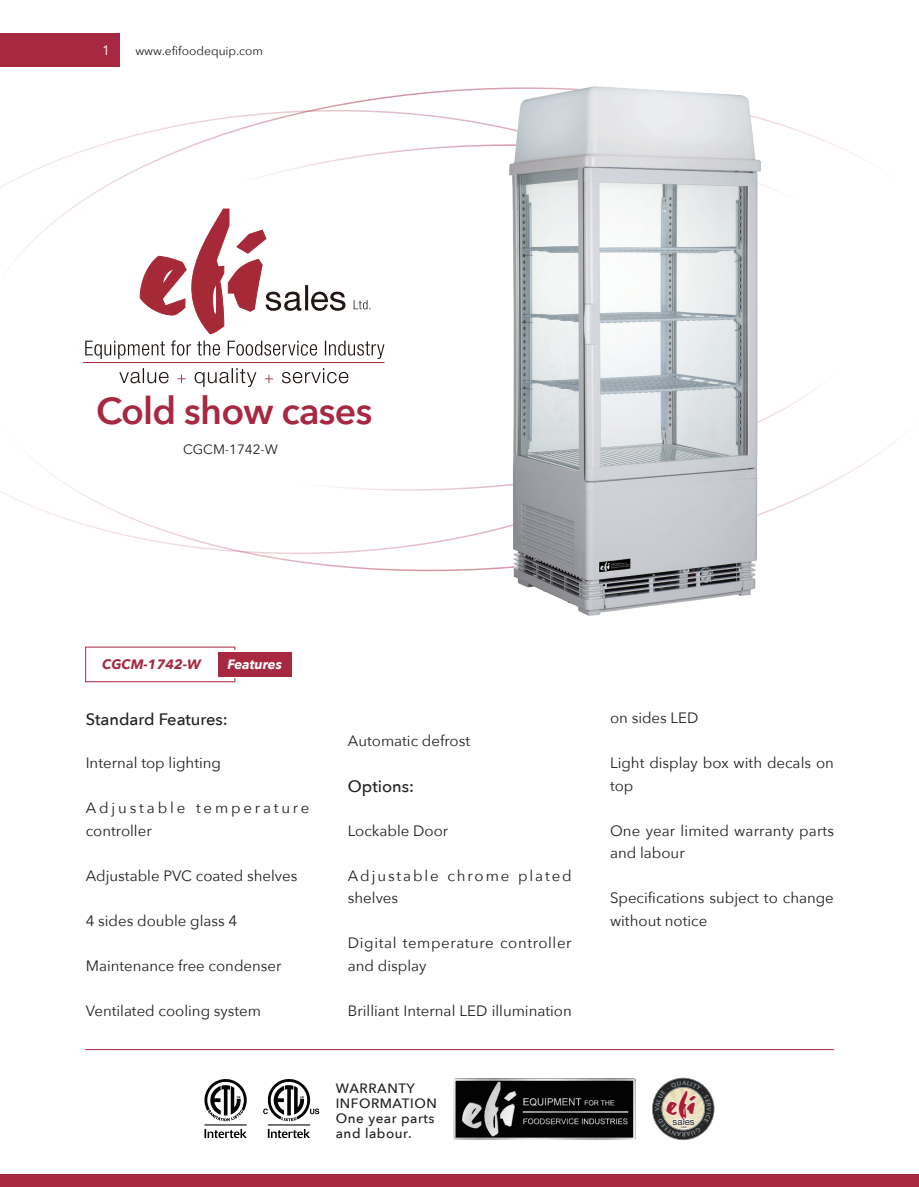
<style>
.page{position:relative;width:919px;height:1187px;background:#fff}
.page>*{position:absolute;margin:0;border:0;box-sizing:border-box;transform-origin:0 0}
.t1{font:600 37.5px "Avenir Next";letter-spacing:-.02em;color:#a72941}
.t2{font:31.95px "Choc ICG";color:#aa1c36}
.t3{font:500 16.5px "Avenir Next";color:#231f20}
.t4{font:15px/22.5px "Avenir Next";color:#231f20}
.t5{font:15px/22.5px "Avenir Next";letter-spacing:.04em;color:#231f20}
.t6{font:15px/22.5px "Avenir Next";letter-spacing:.19em;color:#231f20}
.t7{font:15px/22.5px "Avenir Next";letter-spacing:.125em;color:#231f20}
.t8{font:500 13.5px/15px "Avenir Next";letter-spacing:.04em;color:#231f20}
.t9{font:italic 700 13.5px "Avenir Next";color:#a72941}
.t10{font:13.5px "Avenir Next";color:#231f20}
.t11{font:italic 700 13.5px "Avenir Next";letter-spacing:-.005em;color:#fff}
.t12{font:13.5px "Avenir Next";color:#fff}
.t13{font:12px "Avenir Next";color:#231f20}
.t14{font:9.6px "Helvetica Neue";letter-spacing:.01em;color:#231f20}
.t15{font:500 3px "Helvetica Neue";color:#231f20}
</style>
<div class="page">
<svg style="left:0;top:87px;width:893px;height:485px"></svg>
<svg style="left:282px;top:368px;width:66px;height:15px"></svg>
<svg style="left:265px;top:374px;width:8px;height:9px"></svg>
<svg style="left:194px;top:368px;width:62px;height:19px"></svg>
<svg style="left:177px;top:374px;width:9px;height:9px"></svg>
<svg style="left:119px;top:368px;width:50px;height:15px"></svg>
<hr style="left:83px;top:362px;width:301px;height:1px;background:#a62938">
<svg style="left:353px;top:300px;width:17px;height:9px"></svg>
<svg style="left:85px;top:340px;width:299px;height:19px"></svg>
<svg style="left:140px;top:209px;width:205px;height:125px"></svg>
<div style="left:85px;top:646px;width:150px;height:36px;border:1px solid #a72941"></div>
<div style="left:87px;top:650px;width:162px;height:27px;background:#fff"></div>
<div style="left:218px;top:652px;width:74px;height:24px;background:#a72941"></div>
<div style="left:0;top:1174px;width:918px;height:12px;background:#a72941"></div>
<hr style="left:85px;top:1049px;width:748px;height:1px;background:#a72941">
<div style="left:0;top:33px;width:119px;height:34px;background:#a72941"></div>
<img style="left:453px;top:1078px;width:182px;height:61px">
<svg style="left:268px;top:1129px;width:42px;height:8px"></svg>
<svg style="left:263px;top:1079px;width:56px;height:42px"></svg>
<hr style="left:268px;top:1124px;width:42px;height:1px;background:#060303">
<svg style="left:204px;top:1128px;width:43px;height:9px"></svg>
<svg style="left:204px;top:1079px;width:43px;height:42px"></svg>
<hr style="left:204px;top:1124px;width:43px;height:1px;background:#060303">
<img style="left:509px;top:86px;width:251px;height:529px">
<svg style="left:652px;top:1077px;width:62px;height:62px"></svg>
<p class="t12" style="left:102px;top:38px;width:9px">1</p>
<p class="t13" style="left:135px;top:40px;width:129px">www.efifoodequip.com</p>
<h1 class="t1" style="left:96px;top:378px;width:277px">Cold show cases</h1>
<p class="t10" style="left:183px;top:438px;width:96px">CGCM-1742-W</p>
<p class="t9" style="left:102px;top:652px;width:100px">CGCM-1742-W</p>
<p class="t11" style="left:227px;top:652px;width:56px">Features</p>
<p class="t3" style="left:86px;top:704px;width:144px">Standard Features:</p>
<p class="t4" style="left:86px;top:751px;width:137px">Internal top lighting</p>
<p class="t6" style="left:86px;top:796px;width:225px">Adjustable temperature controller</p>
<p class="t4" style="left:86px;top:863px;width:213px">Adjustable PVC coated shelves</p>
<p class="t4" style="left:86px;top:908px;width:153px">4 sides double glass 4</p>
<p class="t4" style="left:86px;top:953px;width:197px">Maintenance free condenser</p>
<p class="t4" style="left:86px;top:998px;width:177px">Ventilated cooling system</p>
<p class="t4" style="left:348px;top:728px;width:124px">Automatic defrost</p>
<p class="t3" style="left:348px;top:772px;width:68px">Options:</p>
<p class="t4" style="left:348px;top:818px;width:102px">Lockable Door</p>
<p class="t7" style="left:348px;top:863px;width:225px">Adjustable chrome plated shelves</p>
<p class="t5" style="left:348px;top:931px;width:225px">Digital temperature controller and display</p>
<p class="t4" style="left:348px;top:998px;width:225px">Brilliant Internal LED illumination</p>
<p class="t4" style="left:610px;top:706px;width:90px">on sides LED</p>
<p class="t4" style="left:610px;top:751px;width:225px">Light display box with decals on top</p>
<p class="t4" style="left:610px;top:818px;width:225px">One year limited warranty parts and labour</p>
<p class="t4" style="left:610px;top:886px;width:225px">Specifications subject to change without notice</p>
<p class="t8" style="left:336px;top:1080px;width:102px">WARRANTY<br>INFORMATION<br>One year parts and labour.</p>
<h2 class="t2" style="left:665px;top:1083px;width:32px">efi</h2>
<p class="t14" style="left:672px;top:1115px;width:24px">sales</p>
<p class="t15" style="left:681px;top:1125px;width:7px">Ltd.</p>
</div>
